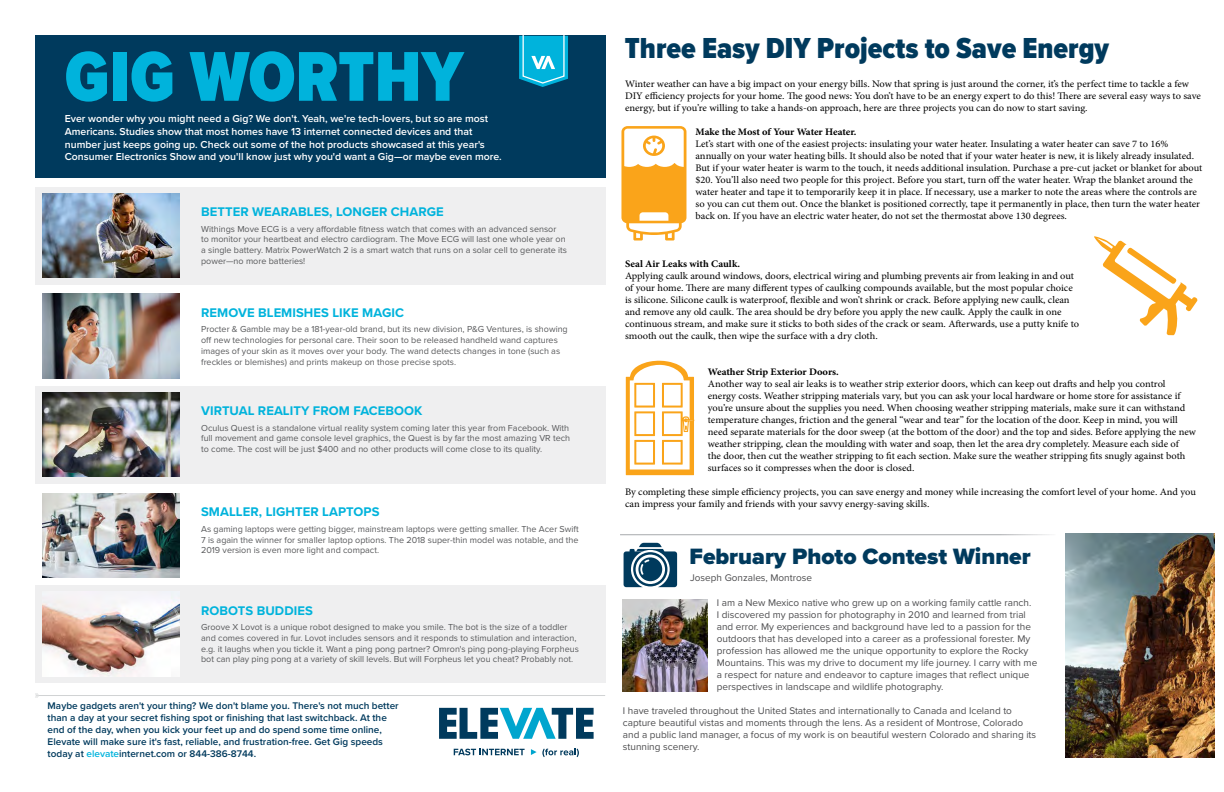
<style>
.page{position:relative;width:1224px;height:792px;background:#fff}
.page>*{position:absolute;margin:0;border:0;box-sizing:border-box;transform-origin:0 0}
.t1{font:900 73px "Proxima Nova Cond";color:#00b3dc}
.t2{font:900 30px "Proxima Nova Cond";color:#003a5d}
.t3{font:900 23px "Proxima Nova";color:#003a5d}
.t4{font:700 13px "Proxima Nova";letter-spacing:.005em;color:#00b3dc}
.t5{font:600 10.5px/12.6px "Proxima Nova";color:#fff}
.t6{font:10px/12px "Minion Pro";letter-spacing:-.005em;color:#000;scale:1.04 1}
.t7{font:10px/12px "Proxima Nova";color:#4d4d4f}
.t8{font:600 10px/12px "Proxima Nova";color:#003a5d}
.t9{font:700 10px "Minion Pro";color:#000;scale:1.04 1}
.t10{font:9px/10.8px "Proxima Nova";color:#58595b}
.s1{color:#00b3dc}
</style>
<div class="page">
<svg style="left:624px;top:543px;width:53px;height:44px"></svg>
<hr style="left:620px;top:534px;width:436px;height:1px;background:#a7a9ac">
<img style="left:1066px;top:534px;width:149px;height:223px">
<img style="left:623px;top:599px;width:85px;height:93px">
<div style="left:35px;top:187px;width:570px;height:98px;background:#efeff0"></div>
<div style="left:35px;top:386px;width:570px;height:98px;background:#efeff0"></div>
<div style="left:35px;top:586px;width:570px;height:97px;background:#efeff0"></div>
<div style="left:35px;top:36px;width:570px;height:142px;background:#003a5d"></div>
<svg style="left:519px;top:36px;width:49px;height:51px;background:#21b2d5"></svg>
<img style="left:42px;top:193px;width:137px;height:85px">
<img style="left:42px;top:392px;width:137px;height:85px">
<img style="left:42px;top:596px;width:137px;height:80px">
<img style="left:42px;top:294px;width:137px;height:84px">
<img style="left:42px;top:493px;width:137px;height:85px">
<hr style="left:39px;top:695px;width:566px;height:1px;background:#d1d3d4">
<svg style="left:35px;top:693px;width:4px;height:5px"></svg>
<svg style="left:439px;top:708px;width:155px;height:31px"></svg>
<svg style="left:454px;top:749px;width:71px;height:6px"></svg>
<svg style="left:531px;top:749px;width:48px;height:8px"></svg>
<svg style="left:626px;top:361px;width:68px;height:114px"></svg>
<svg style="left:621px;top:126px;width:65px;height:115px"></svg>
<svg style="left:1094px;top:236px;width:104px;height:99px"></svg>
<h1 class="t1" style="left:65px;top:33px;width:400px">GIG WORTHY</h1>
<p class="t5" style="left:65px;top:113px;width:439px">Ever wonder why you might need a Gig? We don't. Yeah, we're tech-lovers, but so are most Americans. Studies show that most homes have 13 internet connected devices and that number just keeps going up. Check out some of the hot products showcased at this year's Consumer Electronics Show and you'll know just why you'd want a Gig—or maybe even more.</p>
<h3 class="t4" style="left:201px;top:202px;width:244px">BETTER WEARABLES, LONGER CHARGE</h3>
<p class="t10" style="left:201px;top:223px;width:367px">Withings Move ECG is a very affordable fitness watch that comes with an advanced sensor<br>to monitor your heartbeat and electro cardiogram. The Move ECG will last one whole year on a single battery. Matrix PowerWatch 2 is a smart watch that runs on a solar cell to generate its power—no more batteries!</p>
<h3 class="t4" style="left:201px;top:303px;width:204px">REMOVE BLEMISHES LIKE MAGIC</h3>
<p class="t10" style="left:201px;top:324px;width:368px">Procter &amp; Gamble may be a 181-year-old brand, but its new division, P&amp;G Ventures, is showing off new technologies for personal care. Their soon to be released handheld wand captures images of your skin as it moves over your body. The wand detects changes in tone (such as freckles or blemishes) and prints makeup on those precise spots.</p>
<h3 class="t4" style="left:201px;top:401px;width:223px">VIRTUAL REALITY FROM FACEBOOK</h3>
<p class="t10" style="left:201px;top:422px;width:371px;text-align:justify">Oculus Quest is a standalone virtual reality system coming later this year from Facebook. With full movement and game console level graphics, the Quest is by far the most amazing VR tech to come. The cost will be just $400 and no other products will come close to its quality.</p>
<h3 class="t4" style="left:201px;top:502px;width:180px">SMALLER, LIGHTER LAPTOPS</h3>
<p class="t10" style="left:201px;top:523px;width:379px;text-align:justify">As gaming laptops were getting bigger, mainstream laptops were getting smaller. The Acer Swift 7 is again the winner for smaller laptop options. The 2018 super-thin model was notable, and the 2019 version is even more light and compact.</p>
<h3 class="t4" style="left:201px;top:601px;width:113px">ROBOTS BUDDIES</h3>
<p class="t10" style="left:201px;top:621px;width:379px">Groove X Lovot is a unique robot designed to make you smile. The bot is the size of a toddler and comes covered in fur. Lovot includes sensors and it responds to stimulation and interaction, e.g. it laughs when you tickle it. Want a ping pong partner? Omron's ping pong-playing Forpheus bot can play ping pong at a variety of skill levels. But will Forpheus let you cheat? Probably not.</p>
<p class="t8" style="left:48px;top:699px;width:353px">Maybe gadgets aren't your thing? We don't blame you. There's not much better than a day at your secret fishing spot or finishing that last switchback. At the end of the day, when you kick your feet up and do spend some time online, Elevate will make sure it's fast, reliable, and frustration-free. Get Gig speeds today at <span class="s1">elevate</span>internet.com or 844-386-8744.</p>
<h2 class="t2" style="left:625px;top:30px;width:486px">Three Easy DIY Projects to Save Energy</h2>
<p class="t6" style="left:625px;top:78px;width:555px">Winter weather can have a big impact on your energy bills. Now that spring is just around the corner, it’s the perfect time to tackle a few<br>DIY efficiency projects for your home. The good news: You don’t have to be an energy expert to do this! There are several easy ways to save energy, but if you’re willing to take a hands-on approach, here are three projects you can do now to start saving.</p>
<p class="t9" style="left:695px;top:125px;width:156px">Make the Most of Your Water Heater.</p>
<p class="t6" style="left:695px;top:138px;width:489px">Let’s start with one of the easiest projects: insulating your water heater. Insulating a water heater can save 7 to 16% annually on your water heating bills. It should also be noted that if your water heater is new, it is likely already insulated.<br>But if your water heater is warm to the touch, it needs additional insulation. Purchase a pre-cut jacket or blanket for about $20. You’ll also need two people for this project. Before you start, turn off the water heater. Wrap the blanket around the water heater and tape it to temporarily keep it in place. If necessary, use a marker to note the areas where the controls are so you can cut them out. Once the blanket is positioned correctly, tape it permanently in place, then turn the water heater back on. If you have an electric water heater, do not set the thermostat above 130 degrees.</p>
<p class="t9" style="left:625px;top:257px;width:112px">Seal Air Leaks with Caulk.</p>
<p class="t6" style="left:625px;top:270px;width:438px">Applying caulk around windows, doors, electrical wiring and plumbing prevents air from leaking in and out of your home. There are many different types of caulking compounds available, but the most popular choice is silicone. Silicone caulk is waterproof, flexible and won’t shrink or crack. Before applying new caulk, clean and remove any old caulk. The area should be dry before you apply the new caulk. Apply the caulk in one continuous stream, and make sure it sticks to both sides of the crack or seam. Afterwards, use a putty knife to smooth out the caulk, then wipe the surface with a dry cloth.</p>
<p class="t9" style="left:708px;top:365px;width:128px">Weather Strip Exterior Doors.</p>
<p class="t6" style="left:708px;top:378px;width:471px">Another way to seal air leaks is to weather strip exterior doors, which can keep out drafts and help you control energy costs. Weather stripping materials vary, but you can ask your local hardware or home store for assistance if you’re unsure about the supplies you need. When choosing weather stripping materials, make sure it can withstand temperature changes, friction and the general “wear and tear” for the location of the door. Keep in mind, you will need separate materials for the door sweep (at the bottom of the door) and the top and sides. Before applying the new weather stripping, clean the moulding with water and soap, then let the area dry completely. Measure each side of<br>the door, then cut the weather stripping to fit each section. Make sure the weather stripping fits snugly against both surfaces so it compresses when the door is closed.</p>
<p class="t6" style="left:625px;top:486px;width:550px">By completing these simple efficiency projects, you can save energy and money while increasing the comfort level of your home. And you can impress your family and friends with your savvy energy-saving skills.</p>
<h3 class="t3" style="left:689px;top:539px;width:343px">February Photo Contest Winner</h3>
<p class="t7" style="left:690px;top:571px;width:123px">Joseph Gonzales, Montrose</p>
<p class="t7" style="left:717px;top:597px;width:322px">I am a New Mexico native who grew up on a working family cattle ranch.<br>I discovered my passion for photography in 2010 and learned from trial and error. My experiences and background have led to a passion for the outdoors that has developed into a career as a professional forester. My profession has allowed me the unique opportunity to explore the Rocky Mountains. This was my drive to document my life journey. I carry with me a respect for nature and endeavor to capture images that reflect unique perspectives in landscape and wildlife photography.</p>
<p class="t7" style="left:623px;top:705px;width:415px">I have traveled throughout the United States and internationally to Canada and Iceland to capture beautiful vistas and moments through the lens. As a resident of Montrose, Colorado and a public land manager, a focus of my work is on beautiful western Colorado and sharing its stunning scenery.</p>
</div>
